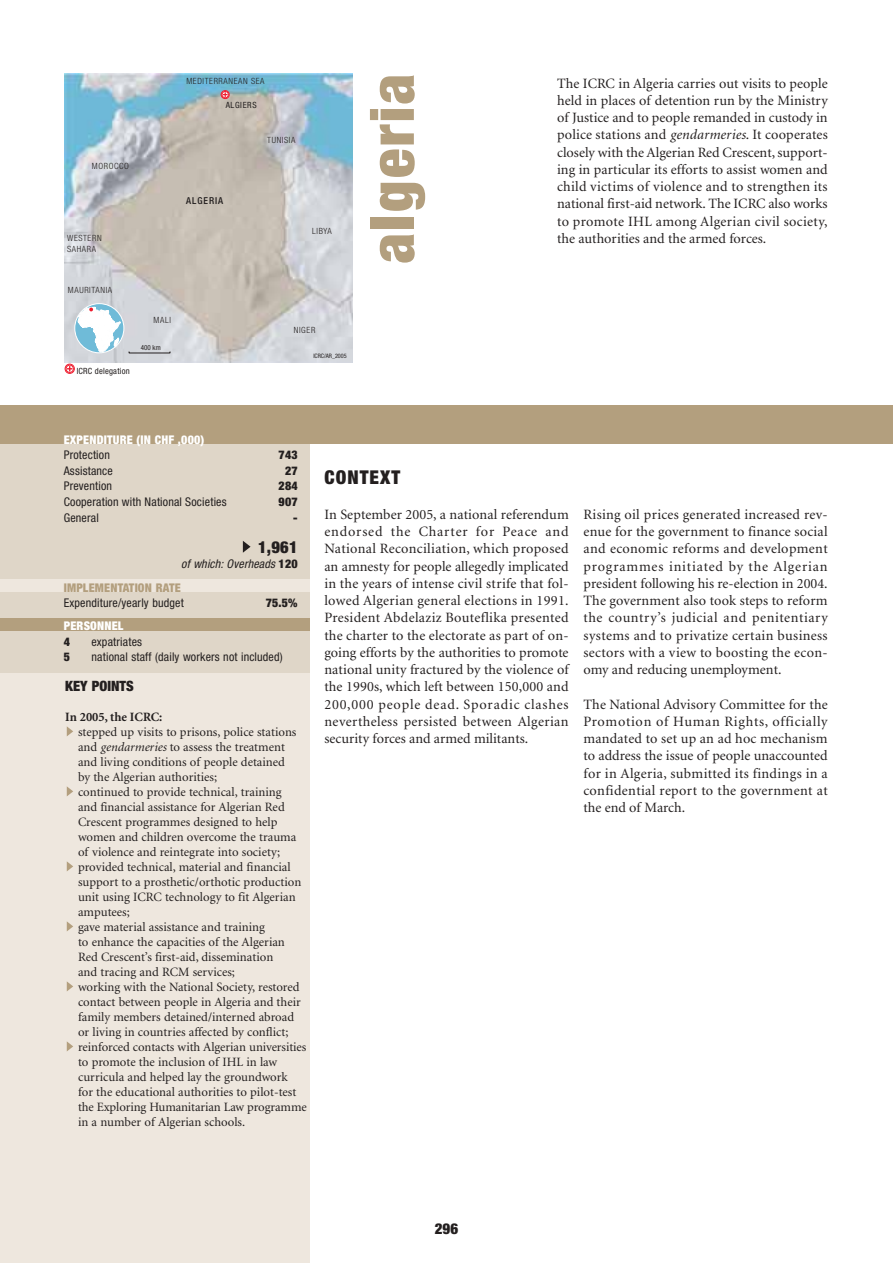
<style>
.page{position:relative;width:893px;height:1263px;background:#fff}
.page>*{position:absolute;margin:0;border:0;box-sizing:border-box;transform-origin:0 0}
.t1{font:900 condensed 61.5px "Helvetica Neue";letter-spacing:.035em;color:#b39f7e}
.t2{font:900 condensed 19.05px "Helvetica Neue";letter-spacing:.055em;color:#231f1f}
.t3{font:900 condensed 16.5px "Helvetica Neue";color:#231f1f}
.t4{font:900 condensed 15px "Helvetica Neue";color:#231f1f}
.t5{font:14.25px/17.2px "Minion";letter-spacing:.01em;color:#231f1f;text-align:justify}
.t6{font:900 condensed 14.25px "Helvetica Neue";color:#231f1f}
.t7{font:12.75px/15px "Minion";color:#231f1f}
.t8{font:700 12.75px "Minion";color:#231f1f}
.t9{font:condensed 12px "Helvetica Neue";letter-spacing:.015em;color:#231f1f}
.t10{font:900 condensed 12px "Helvetica Neue";letter-spacing:.015em;color:#fff}
.t11{font:italic condensed 12px "Helvetica Neue";color:#231f1f}
.t12{font:900 condensed 12px "Helvetica Neue";letter-spacing:.015em;color:#231f1f}
.t13{font:900 condensed 12px "Helvetica Neue";letter-spacing:.015em;color:#b39f7e}
.t14{font:500 condensed 9.6px "Helvetica Neue";letter-spacing:.1em;color:#231f1f}
.t15{font:300 condensed 8.55px/10.4px "Helvetica Neue";letter-spacing:.075em;color:#231f1f}
.t16{font:condensed 8.55px "Helvetica Neue";letter-spacing:.025em;color:#231f1f}
.t17{font:condensed 8.55px "Helvetica Neue";letter-spacing:.075em;color:#231f1f}
.t18{font:condensed 6.9px "Helvetica Neue";color:#231f1f}
.t19{font:condensed 6.15px "Helvetica Neue";color:#231f1f}
.s1{font-style:italic}
.s2{font-weight:900;font-style:normal}
</style>
<div class="page">
<div style="left:0;top:438px;width:310px;height:825px;background:#eee7de"></div>
<div style="left:0;top:442px;width:310px;height:230px;background:#dfd6c8"></div>
<div style="left:0;top:579px;width:310px;height:13px;background:#eee7de"></div>
<div style="left:0;top:618px;width:310px;height:12px;background:#b39f7e"></div>
<div style="left:0;top:405px;width:893px;height:39px;background:#b39f7e"></div>
<svg style="left:67px;top:1041px;width:6px;height:10px"></svg>
<svg style="left:67px;top:981px;width:6px;height:10px"></svg>
<svg style="left:67px;top:921px;width:6px;height:10px"></svg>
<svg style="left:67px;top:861px;width:6px;height:10px"></svg>
<svg style="left:67px;top:786px;width:6px;height:10px"></svg>
<svg style="left:67px;top:726px;width:6px;height:10px"></svg>
<img style="left:64px;top:74px;width:289px;height:289px">
<svg style="left:75px;top:304px;width:49px;height:49px"></svg>
<div style="left:74px;top:303px;width:50px;height:50px;border:1px solid #fff;border-radius:50%"></div>
<svg style="left:78px;top:299px;width:43px;height:53px"></svg>
<div style="left:221px;top:90px;width:8px;height:9px;border:1px solid #ee1b2d;border-radius:50%"></div>
<div style="left:222px;top:91px;width:6px;height:7px;background:#ef3f4e;border-radius:50%"></div>
<div style="left:222px;top:91px;width:7px;height:7px;border:1px solid #ee1b2d;border-radius:50%"></div>
<svg style="left:223px;top:92px;width:5px;height:5px"></svg>
<div style="left:65px;top:364px;width:9px;height:9px;background:#f04352;border-radius:50%"></div>
<div style="left:65px;top:364px;width:10px;height:10px;border:1px solid #ee1b2d;border-radius:50%"></div>
<div style="left:66px;top:365px;width:8px;height:8px;border:1px solid #ee1b2d;border-radius:50%"></div>
<svg style="left:67px;top:366px;width:5px;height:5px"></svg>
<svg style="left:243px;top:541px;width:8px;height:12px"></svg>
<p class="t15" style="left:92px;top:162px;width:39px">MOROCCO</p>
<p class="t15" style="left:67px;top:234px;width:36px">WESTERN<br>SAHARA</p>
<p class="t15" style="left:68px;top:285px;width:46px">MAURITANIA</p>
<p class="t16" style="left:77px;top:368px;width:55px">ICRC delegation</p>
<p class="t15" style="left:154px;top:316px;width:19px">MALI</p>
<p class="t18" style="left:141px;top:345px;width:21px">400 km</p>
<p class="t15" style="left:186px;top:76px;width:80px">MEDITERRANEAN SEA</p>
<p class="t17" style="left:226px;top:102px;width:32px">ALGIERS</p>
<p class="t14" style="left:186px;top:197px;width:38px">ALGERIA</p>
<p class="t15" style="left:267px;top:135px;width:30px">TUNISIA</p>
<p class="t15" style="left:312px;top:226px;width:21px">LIBYA</p>
<p class="t15" style="left:294px;top:325px;width:23px">NIGER</p>
<p class="t19" style="left:313px;top:354px;width:35px">ICRC/AR_2005</p>
<h1 class="t1" style="left:370px;top:263px;width:191px;rotate:-90deg">algeria</h1>
<p class="t5" style="left:557px;top:76px;width:272px">The ICRC in Algeria carries out visits to people held in places of detention run by the Ministry of Justice and to people remanded in custody in police stations and <span class="s1">gendarmeries</span>. It cooperates closely with the Algerian Red Crescent, support&shy;ing in particular its efforts to assist women and child victims of violence and to strengthen its national first-aid network. The ICRC also works to promote IHL among Algerian civil society, the authorities and the armed forces.</p>
<p class="t10" style="left:64px;top:435px;width:142px">EXPENDITURE (IN CHF ,000)</p>
<p class="t9" style="left:64px;top:450px;width:48px">Protection</p>
<p class="t12" style="left:279px;top:450px;width:21px">743</p>
<p class="t9" style="left:64px;top:466px;width:51px">Assistance</p>
<p class="t12" style="left:285px;top:466px;width:14px">27</p>
<p class="t9" style="left:64px;top:482px;width:50px">Prevention</p>
<p class="t12" style="left:279px;top:482px;width:21px">284</p>
<p class="t9" style="left:64px;top:497px;width:164px">Cooperation with National Societies</p>
<p class="t12" style="left:279px;top:497px;width:21px">907</p>
<p class="t9" style="left:64px;top:513px;width:37px">General</p>
<p class="t12" style="left:293px;top:513px;width:6px">-</p>
<p class="t3" style="left:258px;top:541px;width:41px">1,961</p>
<p class="t11" style="left:181px;top:560px;width:118px">of which: Overheads <span class="s2">1 2 0</span></p>
<p class="t13" style="left:64px;top:583px;width:118px">IMPLEMENTATION RATE</p>
<p class="t9" style="left:64px;top:599px;width:122px">Expenditure/yearly budget</p>
<p class="t12" style="left:266px;top:599px;width:33px">75.5%</p>
<p class="t10" style="left:64px;top:622px;width:61px">PERSONNEL</p>
<p class="t12" style="left:64px;top:637px;width:8px">4</p>
<p class="t9" style="left:91px;top:637px;width:52px">expatriates</p>
<p class="t12" style="left:64px;top:653px;width:8px">5</p>
<p class="t9" style="left:91px;top:653px;width:193px">national staff (daily workers not included)</p>
<p class="t6" style="left:65px;top:681px;width:70px">KEY POINTS</p>
<p class="t8" style="left:65px;top:712px;width:99px">In 2005, the ICRC:</p>
<p class="t7" style="left:78px;top:726px;width:230px">stepped up visits to prisons, police stations and <span class="s1">gendarmeries</span> to assess the treatment and living conditions of people detained<br>by the Algerian authorities;<br>continued to provide technical, training<br>and financial assistance for Algerian Red Crescent programmes designed to help women and children overcome the trauma of violence and reintegrate into society; provided technical, material and financial support to a prosthetic/orthotic production unit using ICRC technology to fit Algerian amputees;<br>gave material assistance and training<br>to enhance the capacities of the Algerian Red Crescent’s first-aid, dissemination<br>and tracing and RCM services;<br>working with the National Society, restored contact between people in Algeria and their family members detained/interned abroad or living in countries affected by conflict; reinforced contacts with Algerian universities to promote the inclusion of IHL in law curricula and helped lay the groundwork<br>for the educational authorities to pilot-test the Exploring Humanitarian Law programme in a number of Algerian schools.</p>
<h2 class="t2" style="left:324px;top:471px;width:77px">CONTEXT</h2>
<p class="t5" style="left:324px;top:507px;width:246px">In September 2005, a national referendum endorsed the Charter for Peace and National Reconciliation, which proposed an amnesty for people allegedly implicated in the years of intense civil strife that fol&shy;lowed Algerian general elections in 1991.<br>President Abdelaziz Bouteflika presented the charter to the electorate as part of on&shy;going efforts by the authorities to promote national unity fractured by the violence of the 1990s, which left between 150,000 and 200,000 people dead. Sporadic clashes nevertheless persisted between Algerian security forces and armed militants.</p>
<p class="t5" style="left:583px;top:507px;width:246px">Rising oil prices generated increased rev&shy;enue for the government to finance social and economic reforms and development programmes initiated by the Algerian president following his re-election in 2004.<br>The government also took steps to reform the country’s judicial and penitentiary systems and to privatize certain business sectors with a view to boosting the econ&shy;omy and reducing unemployment.</p>
<p class="t5" style="left:583px;top:697px;width:246px">The National Advisory Committee for the Promotion of Human Rights, officially mandated to set up an ad hoc mechanism to address the issue of people unaccounted for in Algeria, submitted its findings in a confidential report to the government at the end of March.</p>
<p class="t4" style="left:435px;top:1223px;width:25px">296</p>
</div>
